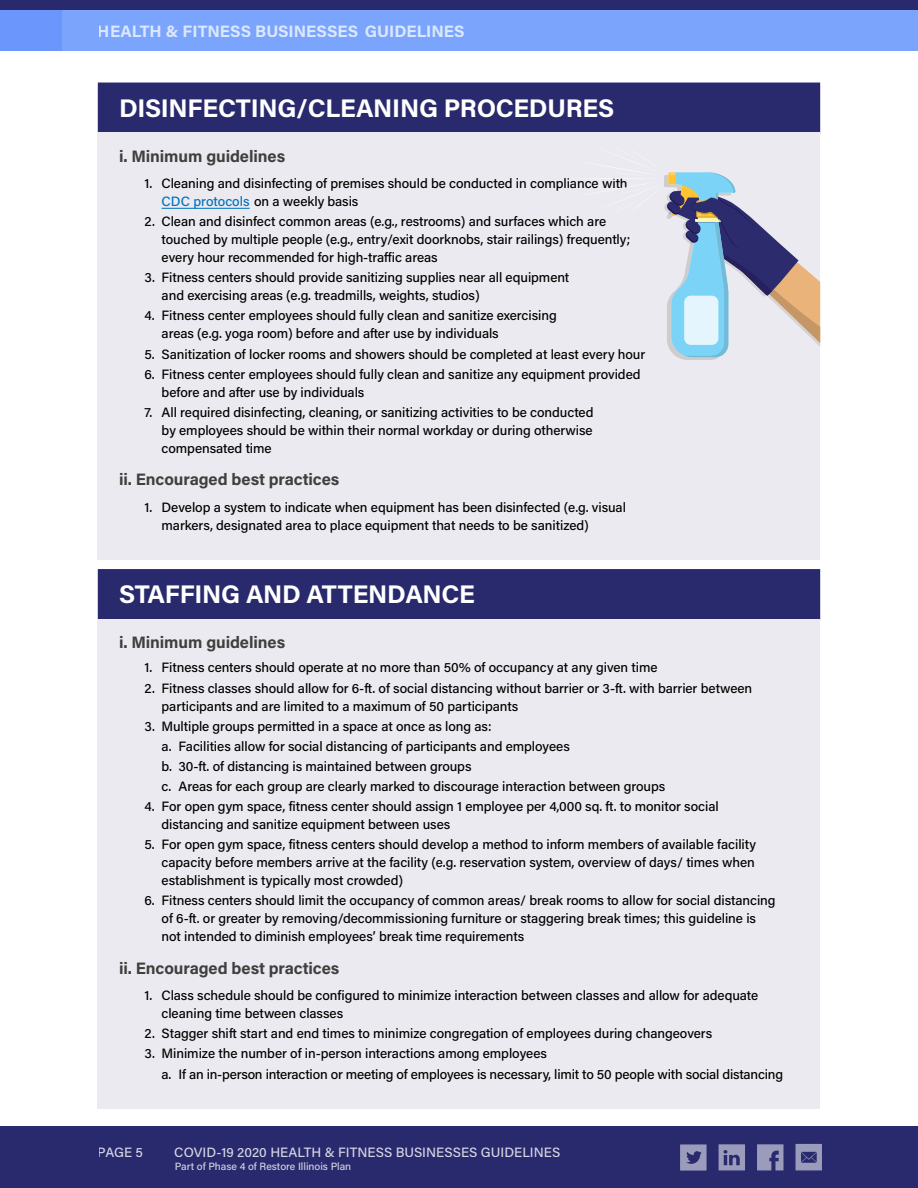
<style>
.page{position:relative;width:918px;height:1188px;background:#fff}
.page>*{position:absolute;margin:0;border:0;box-sizing:border-box;transform-origin:0 0}
.t1{font:700 25.5px "Acumin Pro";letter-spacing:-.01em;color:#fff}
.t2{font:700 16.5px "Acumin Pro";letter-spacing:-.005em;color:#3f3f3d}
.t3{font:700 16.5px "Acumin Pro";color:#fff}
.t4{font:500 13.5px/18px "Acumin Pro";letter-spacing:-.005em;color:#000}
.t5{font:500 13.5px "Acumin Pro";letter-spacing:.005em;color:#fff}
.t6{font:500 10.5px "Acumin Pro";color:#fff}
.s1{color:#0072bc}
</style>
<div class="page">
<div style="left:98px;top:83px;width:722px;height:51px;background:#29296e"></div>
<div style="left:98px;top:132px;width:722px;height:34px;background:#eaeaf0"></div>
<div style="left:98px;top:165px;width:722px;height:53px;background:#eaeaf0"></div>
<div style="left:98px;top:204px;width:722px;height:70px;background:#eaeaf0"></div>
<div style="left:98px;top:260px;width:722px;height:52px;background:#eaeaf0"></div>
<div style="left:98px;top:298px;width:722px;height:53px;background:#eaeaf0"></div>
<div style="left:98px;top:336px;width:722px;height:35px;background:#eaeaf0"></div>
<div style="left:98px;top:356px;width:722px;height:53px;background:#eaeaf0"></div>
<div style="left:98px;top:394px;width:722px;height:71px;background:#eaeaf0"></div>
<div style="left:98px;top:456px;width:722px;height:33px;background:#eaeaf0"></div>
<div style="left:98px;top:489px;width:722px;height:71px;background:#eaeaf0"></div>
<div style="left:98px;top:569px;width:722px;height:51px;background:#29296e"></div>
<div style="left:98px;top:619px;width:722px;height:33px;background:#eaeaf0"></div>
<div style="left:98px;top:650px;width:722px;height:35px;background:#eaeaf0"></div>
<div style="left:98px;top:670px;width:722px;height:53px;background:#eaeaf0"></div>
<div style="left:98px;top:708px;width:722px;height:35px;background:#eaeaf0"></div>
<div style="left:98px;top:728px;width:722px;height:35px;background:#eaeaf0"></div>
<div style="left:98px;top:748px;width:722px;height:35px;background:#eaeaf0"></div>
<div style="left:98px;top:768px;width:722px;height:35px;background:#eaeaf0"></div>
<div style="left:98px;top:789px;width:722px;height:52px;background:#eaeaf0"></div>
<div style="left:98px;top:827px;width:722px;height:70px;background:#eaeaf0"></div>
<div style="left:98px;top:883px;width:722px;height:71px;background:#eaeaf0"></div>
<div style="left:98px;top:945px;width:722px;height:33px;background:#eaeaf0"></div>
<div style="left:98px;top:978px;width:722px;height:52px;background:#eaeaf0"></div>
<div style="left:98px;top:1016px;width:722px;height:34px;background:#eaeaf0"></div>
<div style="left:98px;top:1036px;width:722px;height:35px;background:#eaeaf0"></div>
<div style="left:98px;top:1056px;width:722px;height:53px;background:#eaeaf0"></div>
<hr style="left:162px;top:208px;width:88px;height:1px;background:#0072bc">
<svg style="left:591px;top:158px;width:229px;height:202px"></svg>
<div style="left:0;top:0;width:918px;height:10px;background:#29296e"></div>
<div style="left:0;top:10px;width:918px;height:41px;background:#7ba5fc"></div>
<div style="left:0;top:10px;width:61px;height:41px;background:#6b96fb"></div>
<div style="left:0;top:1127px;width:918px;height:61px;background:#29296e"></div>
<svg style="left:680px;top:1144px;width:27px;height:27px"></svg>
<svg style="left:757px;top:1144px;width:26px;height:26px"></svg>
<svg style="left:719px;top:1144px;width:26px;height:26px"></svg>
<svg style="left:796px;top:1144px;width:26px;height:26px"></svg>
<p class="t3" style="left:98px;top:19px;width:368px">HEALTH &amp; FITNESS BUSINESSES GUIDELINES</p>
<h1 class="t1" style="left:119px;top:90px;width:497px">DISINFECTING/CLEANING PROCEDURES</h1>
<p class="t2" style="left:119px;top:144px;width:168px">i. Minimum guidelines</p>
<p class="t4" style="left:162px;top:174px;width:468px;text-indent:-17px">1. Cleaning and disinfecting of premises should be conducted in compliance with<br><span class="s1">CDC protocols</span> on a weekly basis</p>
<p class="t4" style="left:162px;top:212px;width:470px;text-indent:-17px">2. Clean and disinfect common areas (e.g., restrooms) and surfaces which are touched by multiple people (e.g., entry/exit doorknobs, stair railings) frequently; every hour recommended for high-traffic areas</p>
<p class="t4" style="left:162px;top:268px;width:409px;text-indent:-17px">3. Fitness centers should provide sanitizing supplies near all equipment and exercising areas (e.g. treadmills, weights, studios)</p>
<p class="t4" style="left:162px;top:306px;width:397px;text-indent:-17px">4. Fitness center employees should fully clean and sanitize exercising areas (e.g. yoga room) before and after use by individuals</p>
<p class="t4" style="left:145px;top:344px;width:502px">5. Sanitization of locker rooms and showers should be completed at least every hour</p>
<p class="t4" style="left:162px;top:364px;width:481px;text-indent:-17px">6. Fitness center employees should fully clean and sanitize any equipment provided before and after use by individuals</p>
<p class="t4" style="left:162px;top:403px;width:434px;text-align:justify;text-indent:-17px">7. All required disinfecting, cleaning, or sanitizing activities to be conducted by employees should be within their normal workday or during otherwise compensated time</p>
<p class="t2" style="left:119px;top:468px;width:222px">ii. Encouraged best practices</p>
<p class="t4" style="left:162px;top:497px;width:466px;text-indent:-17px">1. Develop a system to indicate when equipment has been disinfected (e.g. visual markers, designated area to place equipment that needs to be sanitized)</p>
<h1 class="t1" style="left:119px;top:576px;width:357px">STAFFING AND ATTENDANCE</h1>
<p class="t2" style="left:119px;top:631px;width:168px">i. Minimum guidelines</p>
<p class="t4" style="left:145px;top:658px;width:515px">1. Fitness centers should operate at no more than 50% of occupancy at any given time</p>
<p class="t4" style="left:162px;top:678px;width:592px;text-indent:-17px">2. Fitness classes should allow for 6-ft. of social distancing without barrier or 3-ft. with barrier between participants and are limited to a maximum of 50 participants</p>
<p class="t4" style="left:162px;top:715px;width:505px;line-height:20.1px;text-indent:-17px">3. Multiple groups permitted in a space at once as long as:<br>a. Facilities allow for social distancing of participants and employees<br>b. 30-ft. of distancing is maintained between groups<br>c. Areas for each group are clearly marked to discourage interaction between groups</p>
<p class="t4" style="left:162px;top:797px;width:559px;text-indent:-17px">4. For open gym space, fitness center should assign 1 employee per 4,000 sq. ft. to monitor social distancing and sanitize equipment between uses</p>
<p class="t4" style="left:162px;top:835px;width:596px;text-align:justify;text-indent:-17px">5. For open gym space, fitness centers should develop a method to inform members of available facility capacity before members arrive at the facility (e.g. reservation system, overview of days/ times when establishment is typically most crowded)</p>
<p class="t4" style="left:162px;top:891px;width:616px;text-indent:-17px">6. Fitness centers should limit the occupancy of common areas/ break rooms to allow for social distancing of 6-ft. or greater by removing/decommissioning furniture or staggering break times; this guideline is not intended to diminish employees’ break time requirements</p>
<p class="t2" style="left:119px;top:956px;width:222px">ii. Encouraged best practices</p>
<p class="t4" style="left:162px;top:986px;width:598px;text-indent:-17px">1. Class schedule should be configured to minimize interaction between classes and allow for adequate cleaning time between classes</p>
<p class="t4" style="left:145px;top:1024px;width:569px">2. Stagger shift start and end times to minimize congregation of employees during changeovers</p>
<p class="t4" style="left:162px;top:1043px;width:623px;line-height:20.1px;text-indent:-17px">3. Minimize the number of in-person interactions among employees<br>a. If an in-person interaction or meeting of employees is necessary, limit to 50 people with social distancing</p>
<p class="t5" style="left:98px;top:1143px;width:47px">PAGE 5</p>
<p class="t5" style="left:174px;top:1143px;width:388px">COVID-19 2020 HEALTH &amp; FITNESS BUSINESSES GUIDELINES</p>
<p class="t6" style="left:175px;top:1159px;width:178px">Part of Phase 4 of Restore Illinois Plan</p>
</div>
